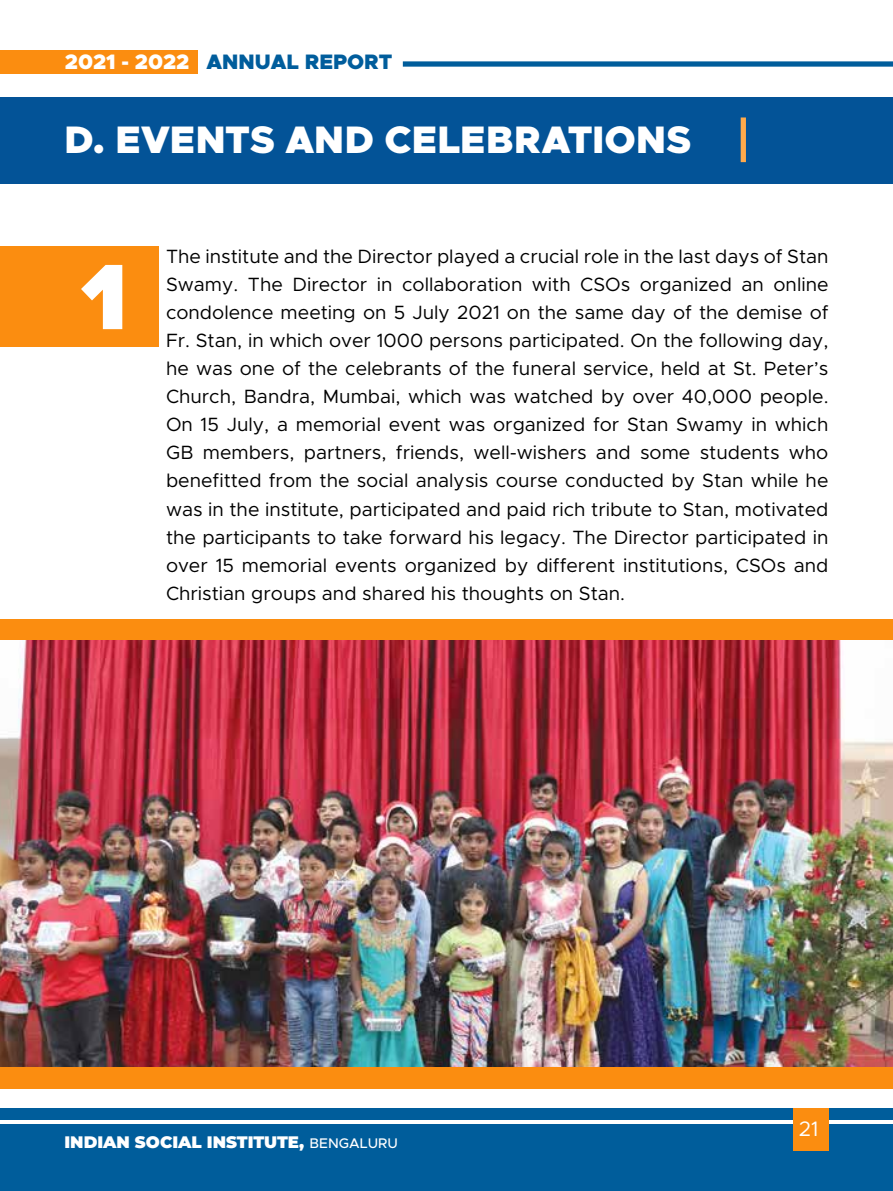
<style>
.page{position:relative;width:893px;height:1191px;background:#fff}
.page>*{position:absolute;margin:0;border:0;box-sizing:border-box;transform-origin:0 0}
.t1{font:900 96.25px "Proxima Nova";color:#fff}
.t2{font:900 38.5px "Metropolis";letter-spacing:.005em;color:#fff}
.t3{font:900 21px "Metropolis";color:#005d9c}
.t4{font:21px "Metropolis";color:#fff}
.t5{font:19.25px/28px "Metropolis";color:#000;text-align:justify}
.t6{font:900 16.62px "Montserrat";color:#fff}
.s1{color:#fff}
.s2{font-family:"Metropolis";font-weight:500;font-size:14px}
</style>
<div class="page">
<div style="left:0;top:1108px;width:893px;height:83px;background:#005d9b"></div>
<hr style="left:0;top:1120px;width:893px;height:4px;background:#fff">
<div style="left:793px;top:1108px;width:35px;height:42px;background:#fb8d10"></div>
<div style="left:403px;top:61px;width:490px;height:6px;background:#005d9b"></div>
<div style="left:0;top:50px;width:198px;height:23px;background:#fb8d10"></div>
<div style="left:0;top:618px;width:893px;height:470px;background:#fb8d10"></div>
<div style="left:0;top:98px;width:893px;height:86px;background:#035397"></div>
<div style="left:741px;top:117px;width:5px;height:45px;background:#ffaa4c"></div>
<div style="left:0;top:246px;width:159px;height:101px;background:#fb8d10"></div>
<img style="left:0;top:640px;width:893px;height:427px">
<p class="t3" style="left:65px;top:48px;width:329px"><span class="s1">2021 - 2022</span> ANNUAL REPORT</p>
<h2 class="t2" style="left:64px;top:115px;width:628px">D. EVENTS AND CELEBRATIONS</h2>
<h1 class="t1" style="left:81px;top:253px;width:48px">1</h1>
<p class="t5" style="left:166px;top:243px;width:664px">The institute and the Director played a crucial role in the last days of Stan Swamy. The Director in collaboration with CSOs organized an online condolence meeting on 5 July 2021 on the same day of the demise of Fr. Stan, in which over 1000 persons participated. On the following day, he was one of the celebrants of the funeral service, held at St. Peter’s Church, Bandra, Mumbai, which was watched by over 40,000 people.<br>On 15 July, a memorial event was organized for Stan Swamy in which GB members, partners, friends, well-wishers and some students who benefitted from the social analysis course conducted by Stan while he was in the institute, participated and paid rich tribute to Stan, motivated the participants to take forward his legacy. The Director participated in over 15 memorial events organized by different institutions, CSOs and Christian groups and shared his thoughts on Stan.</p>
<p class="t6" style="left:64px;top:1130px;width:335px">INDIAN SOCIAL INSTITUTE, <span class="s2">BENGALURU</span></p>
<p class="t4" style="left:799px;top:1115px;width:21px">21</p>
</div>
